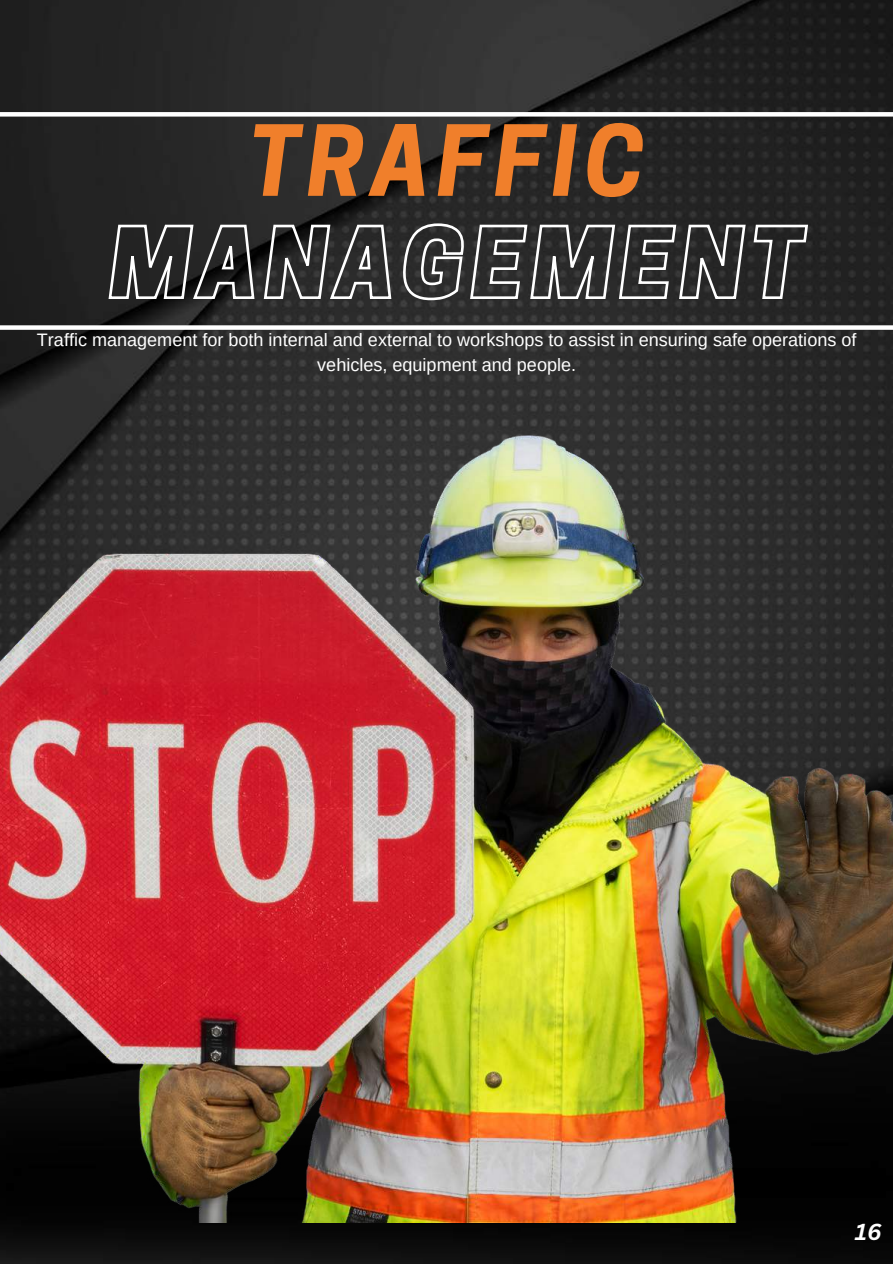
<style>
.page{position:relative;width:893px;height:1264px;background:#fff}
.page>*{position:absolute;margin:0;border:0;box-sizing:border-box;transform-origin:0 0}
.t1{font:italic 700 91.8px "Cooper Hewitt";letter-spacing:.075em;color:#f07f2b}
.t2{font:italic 700 22.5px "Canva Sans";color:#fff}
.t3{font:18px/24.8px "Arimo";color:#fff;text-align:center}
</style>
<div class="page">
<img style="left:0;top:0;width:892px;height:1263px">
<svg style="left:107px;top:222px;width:702px;height:80px;background:#4d4d4d"></svg>
<div style="left:0;top:112px;width:892px;height:5px;background:#fff"></div>
<div style="left:0;top:325px;width:892px;height:5px;background:#fff"></div>
<img style="left:0;top:391px;width:892px;height:831px">
<h1 class="t1" style="left:249px;top:127px;width:396px">TRAFFIC</h1>
<p class="t3" style="left:37px;top:327px;width:821px">Traffic management for both internal and external to workshops to assist in ensuring safe operations of vehicles, equipment and people.</p>
<p class="t2" style="left:855px;top:1215px;width:28px">16</p>
</div>
